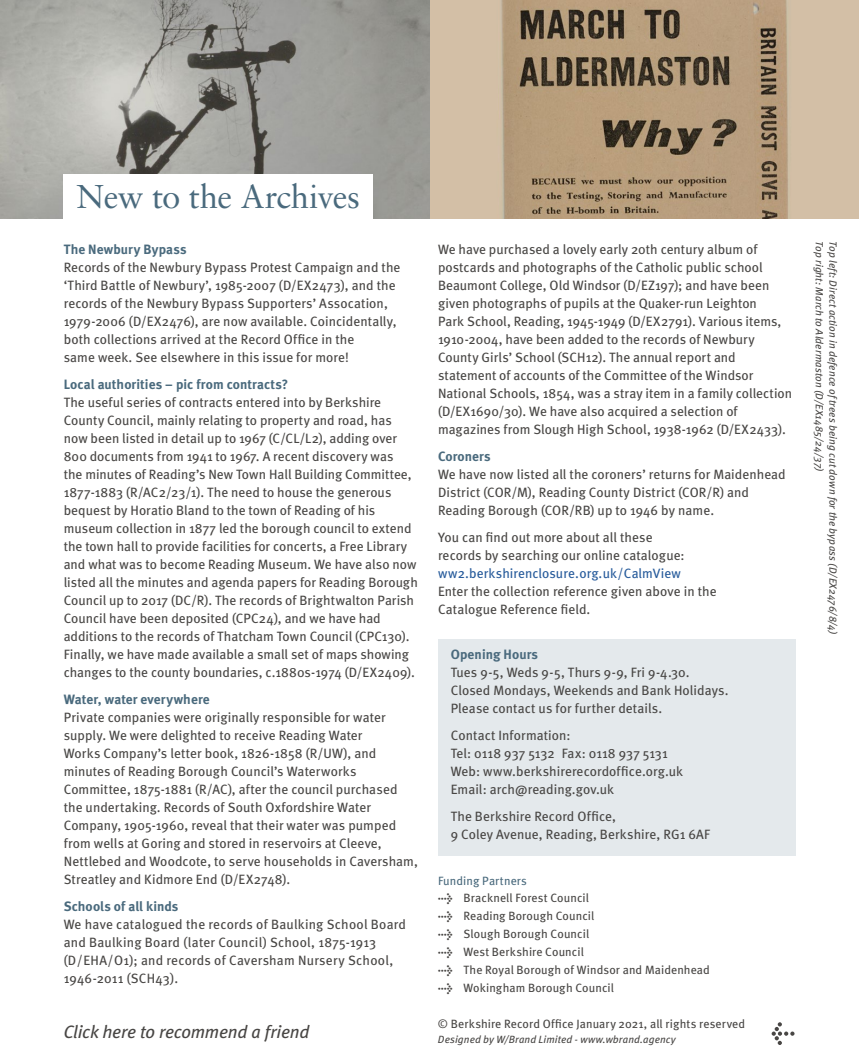
<style>
.page{position:relative;width:859px;height:1063px;background:#fff}
.page>*{position:absolute;margin:0;border:0;box-sizing:border-box;transform-origin:0 0}
.t1{font:33px "Sabon";letter-spacing:-.015em;color:#4a6a7d}
.t2{font:italic 18px "Meta";letter-spacing:-.01em;color:#484644}
.t3{font:13.5px/18px "Meta";letter-spacing:.005em;color:#484644}
.t4{font:700 13.5px "Meta";letter-spacing:.005em;color:#4a6a7d}
.t5{font:13.5px "Meta";letter-spacing:.005em;color:#275b9b}
.t6{font:12px/18px "Meta";letter-spacing:.01em;color:#484644}
.t7{font:italic 10.5px "Meta";letter-spacing:.01em;color:#484644}
.s1{font-weight:700;color:#4a6a7d}
.s2{font-family:"Meta Book Caps"}
.s3{color:#4a6a7d}
.s4{font-family:"Meta Bold Expert"}
</style>
<div class="page">
<svg style="left:772px;top:1022px;width:22px;height:23px"></svg>
<img style="left:429px;top:0;width:430px;height:219px">
<img style="left:0;top:0;width:429px;height:219px">
<div style="left:438px;top:639px;width:357px;height:216px;background:#e4e9ec"></div>
<div style="left:64px;top:174px;width:309px;height:46px;background:#fff"></div>
<h1 class="t1" style="left:77px;top:177px;width:285px">New to the Archives</h1>
<p class="t4" style="left:64px;top:241px;width:124px">The Newbury Bypass</p>
<p class="t3" style="left:64px;top:258px;width:338px">Records of the Newbury Bypass Protest Campaign and the ‘Third Battle of Newbury’, 1985‑2007 (D/EX2473), and the records of the Newbury Bypass Supporters’ Assocation, 1979‑2006 (D/EX2476), are now available. Coincidentally, both collections arrived at the Record Office in the<br>same week. See elsewhere in this issue for more!</p>
<p class="t4" style="left:64px;top:376px;width:226px">Local authorities – pic from contracts?</p>
<p class="t3" style="left:64px;top:393px;width:356px">The useful series of contracts entered into by Berkshire County Council, mainly relating to property and road, has now been listed in detail up to 1967 (C/CL/L2), adding over 800 documents from 1941 to 1967. A recent discovery was<br>the minutes of Reading’s New Town Hall Building Committee, 1877-1883 (R/AC2/23/1). The need to house the generous bequest by Horatio Bland to the town of Reading of his museum collection in 1877 led the borough council to extend the town hall to provide facilities for concerts, a Free Library and what was to become Reading Museum. We have also now listed all the minutes and agenda papers for Reading Borough Council up to 2017 (DC/R). The records of Brightwalton Parish Council have been deposited (CPC24), and we have had additions to the records of Thatcham Town Council (CPC130).<br>Finally, we have made available a small set of maps showing changes to the county boundaries, c.1880s-1974 (D/EX2409).</p>
<p class="t4" style="left:64px;top:691px;width:147px">Water, water everywhere</p>
<p class="t3" style="left:64px;top:708px;width:356px">Private companies were originally responsible for water supply. We were delighted to receive Reading Water<br>Works Company’s letter book, 1826-1858 (R/UW), and minutes of Reading Borough Council’s Waterworks Committee, 1875‑1881 (R/AC), after the council purchased the undertaking. Records of South Oxfordshire Water Company, 1905‑1960, reveal that their water was pumped from wells at Goring and stored in reservoirs at Cleeve, Nettlebed and Woodcote, to serve households in Caversham, Streatley and Kidmore End (D/EX2748).</p>
<p class="t4" style="left:64px;top:898px;width:116px">Schools of all kinds</p>
<p class="t3" style="left:64px;top:915px;width:344px">We have catalogued the records of Baulking School Board and Baulking Board (later Council) School, 1875‑1913 (D/EHA/O1); and records of Caversham Nursery School, 1946‑2011 (SCH43).</p>
<h2 class="t2" style="left:64px;top:1021px;width:247px">Click here to recommend a friend</h2>
<p class="t3" style="left:438px;top:240px;width:356px">We have purchased a lovely early 20th century album of postcards and photographs of the Catholic public school Beaumont College, Old Windsor (D/EZ197); and have been given photographs of pupils at the Quaker-run Leighton<br>Park School, Reading, 1945‑1949 (D/EX2791). Various items, 1910‑2004, have been added to the records of Newbury County Girls’ School (SCH12). The annual report and statement of accounts of the Committee of the Windsor National Schools, 1854, was a stray item in a family collection (D/EX1690/30). We have also acquired a selection of magazines from Slough High School, 1938‑1962 (D/EX2433).</p>
<p class="t4" style="left:438px;top:448px;width:54px">Coroners</p>
<p class="t3" style="left:438px;top:465px;width:349px">We have now listed all the coroners’ returns for Maidenhead<br>District (COR/M), Reading County District (COR/R) and<br>Reading Borough (COR/RB) up to 1946 by name.</p>
<p class="t3" style="left:438px;top:528px;width:248px">You can find out more about all these records by searching our online catalogue:</p>
<p class="t5" style="left:438px;top:565px;width:244px">ww2.berkshirenclosure.org.uk/CalmView</p>
<p class="t3" style="left:438px;top:582px;width:280px">Enter the collection reference given above in the<br>Catalogue Reference field.</p>
<p class="t3" style="left:451px;top:645px;width:279px"><span class="s1">Opening Hours<br></span>Tues <span class="s2">9</span>-5, Weds 9-5, Thurs 9-9, Fri 9-4.30.<br>Closed Mondays, Weekends and Bank Holidays.<br>Please contact us for further details.</p>
<p class="t3" style="left:451px;top:726px;width:234px">Contact Information:<br>Tel: 0118 937 5132 Fax: 0118 937 5131<br>Web: www.berkshirerecordoffice.org.uk<br>Email: arch@reading.gov.uk</p>
<p class="t3" style="left:451px;top:807px;width:261px">The Berkshire Record Office,<br>9 Coley Avenue, Reading, Berkshire, RG1 6AF</p>
<p class="t6" style="left:438px;top:872px;width:152px;line-height:17px"><span class="s3">Funding Partners<br></span><span class="s4">l</span> Bracknell Forest Council</p>
<p class="t6" style="left:438px;top:907px;width:273px"><span class="s4">l</span> Reading Borough Council<br><span class="s4">l</span> Slough Borough Council<br><span class="s4">l</span> West Berkshire Council<br><span class="s4">l</span> The Royal Borough of Windsor and Maidenhead <span class="s4">l</span> Wokingham Borough Council</p>
<p class="t6" style="left:438px;top:1015px;width:309px">© Berkshire Record Office January 2021, all rights reserved</p>
<p class="t7" style="left:438px;top:1033px;width:239px">Designed by W/Brand Limited - www.wbrand.agency</p>
<p class="t7" style="left:826px;top:241px;width:232px;rotate:90deg">Top right: March to Aldermaston (D/EX1485/24/37)</p>
<p class="t7" style="left:839px;top:241px;width:396px;rotate:90deg">Top left: Direct action in defence of trees being cut down for the bypass (D/EX2476/8/4)</p>
</div>
